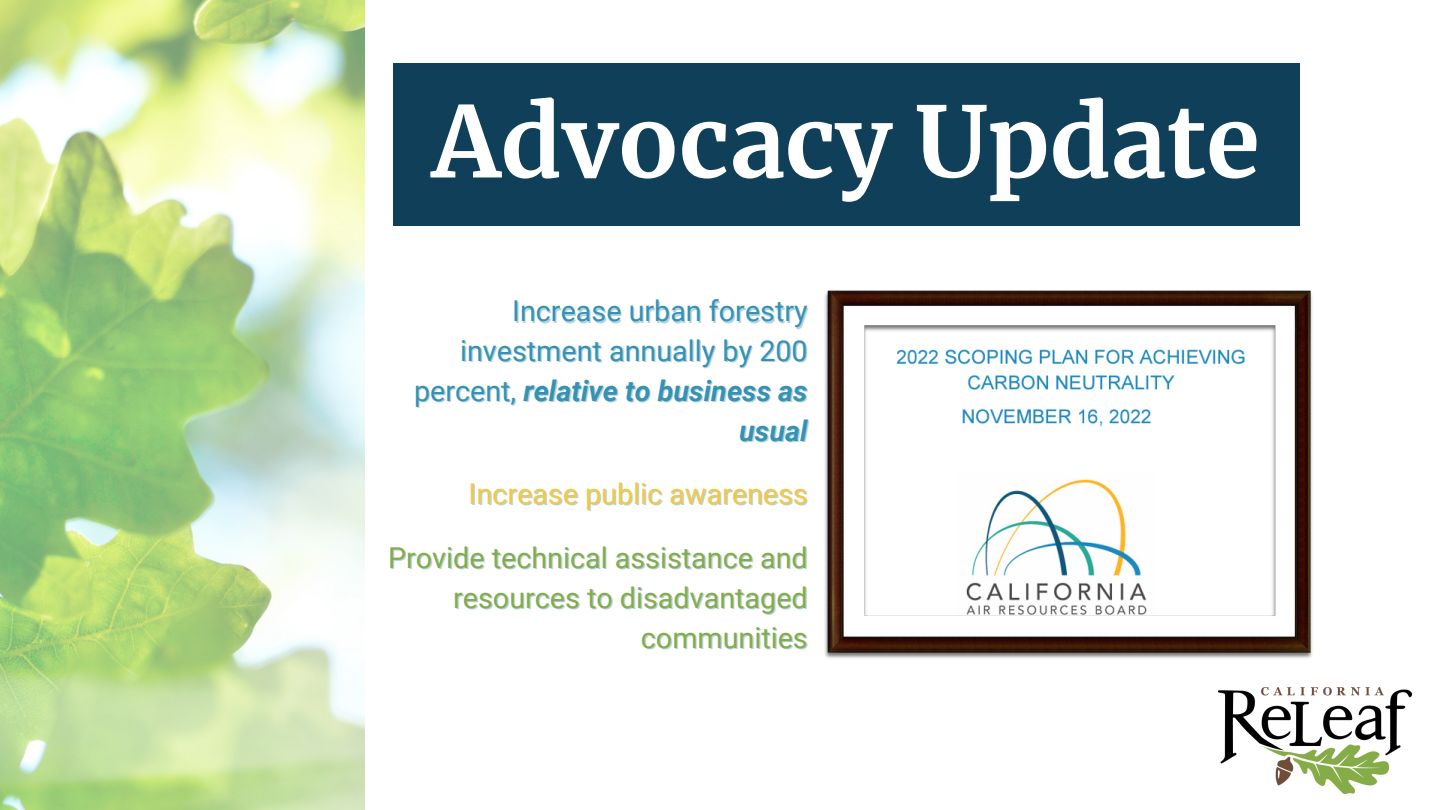
<style>
.page{position:relative;width:1440px;height:810px;background:#fff}
.page>*{position:absolute;margin:0;border:0;box-sizing:border-box;transform-origin:0 0}
.t1{font:700 97.7px "Merriweather";color:#fff}
.t2{font:28.7px/40.2px "Roboto";color:#3791b3;text-align:right}
.t3{font:28.7px/39.8px "Roboto";color:#86ac48;text-align:right}
.t4{font:28.7px "Roboto";color:#f6c83e}
.s1{font-weight:700;font-style:italic}
.s2{font-weight:700;font-style:italic;color:rgb(55 145 179/.4)}
</style>
<div class="page">
<img style="left:0;top:0;width:365px;height:810px">
<img style="left:1219px;top:688px;width:192px;height:106px">
<img style="left:824px;top:290px;width:489px;height:369px">
<div style="left:393px;top:64px;width:906px;height:162px;background:#103f59"></div>
<p class="t1" style="left:432px;top:81px;width:829px">Advocacy Update</p>
<p class="t2" style="left:414px;top:292px;width:397px">Increase urban forestry investment annually by 200 percent, <span class="s1">relative to business as </span><span class="s2">usual</span></p>
<p class="t4" style="left:469px;top:477px;width:341px">Increase public awareness</p>
<p class="t3" style="left:388px;top:539px;width:421px">Provide technical assistance and resources to disadvantaged communities</p>
</div>
